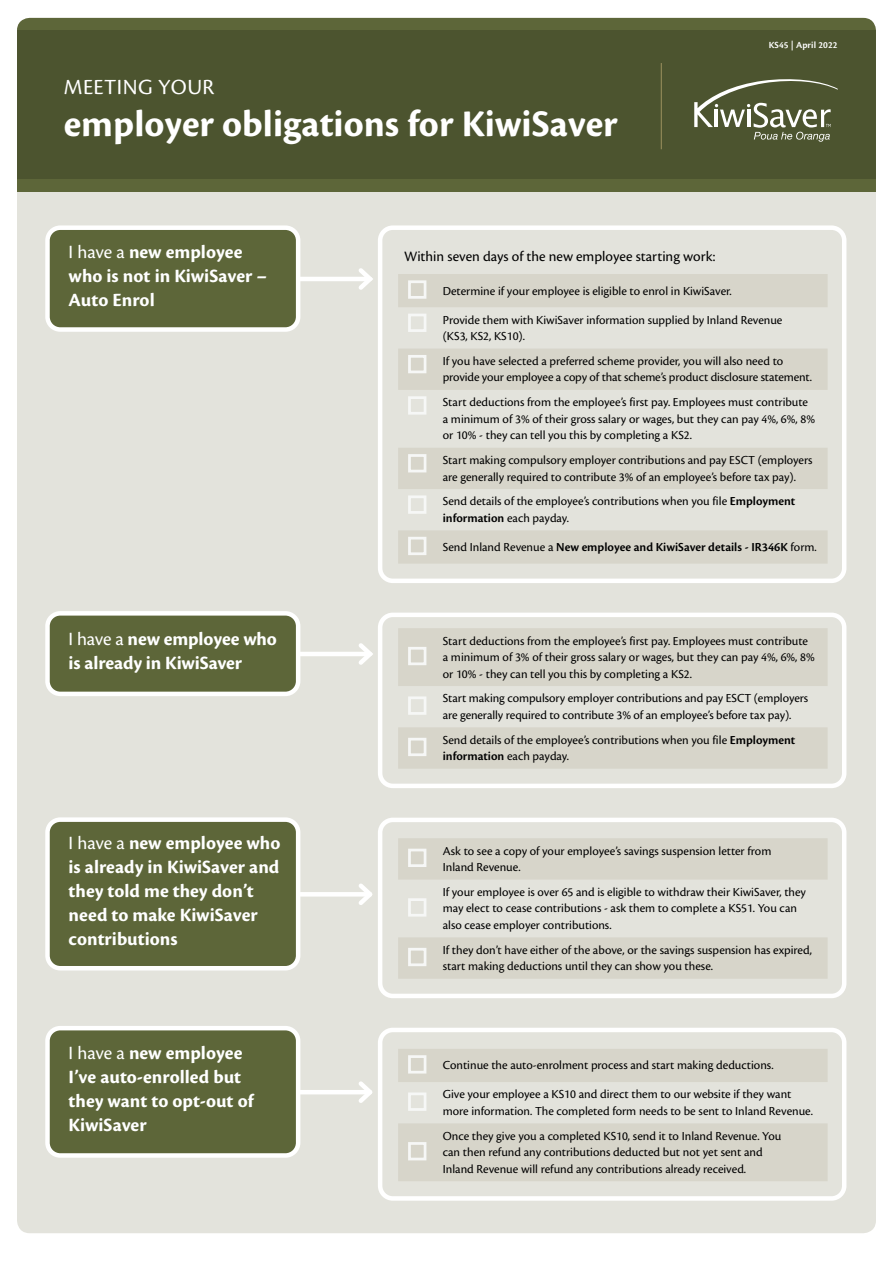
<style>
.page{position:relative;width:893px;height:1263px;background:#fff}
.page>*{position:absolute;margin:0;border:0;box-sizing:border-box;transform-origin:0 0}
.t1{font:700 39px "Cronos Pro";color:#fff}
.t2{font:22.5px "Cronos Pro";letter-spacing:.02em;color:#fff}
.t3{font:700 19.5px/24px "Cronos Pro";color:#fff}
.t4{font:15px "Cronos Pro";color:#000}
.t5{font:12.75px/16.5px "Cronos Pro";color:#000}
.t6{font:600 12.75px "Cronos Pro";color:#000}
.t7{font:600 9.75px "Cronos Pro";letter-spacing:.01em;color:#fff}
.s1{font-weight:400}
.s2{font-weight:600}
</style>
<div class="page">
<div style="left:17px;top:18px;width:859px;height:1215px;background:#e3e3dc;border-radius:13px"></div>
<div style="left:17px;top:18px;width:859px;height:173px;background:#5d6639"></div>
<div style="left:17px;top:30px;width:859px;height:149px;background:#4c542f"></div>
<svg style="left:694px;top:79px;width:144px;height:63px"></svg>
<hr style="left:661px;top:63px;width:1px;height:86px;background:#9c915f">
<div style="left:48px;top:228px;width:250px;height:101px;background:#5d6639;border-radius:13px"></div>
<div style="left:45px;top:225px;width:255px;height:107px;border:4px solid #fff;border-radius:13px"></div>
<hr style="left:299px;top:277px;width:71px;height:4px;background:#fff">
<svg style="left:359px;top:268px;width:14px;height:22px"></svg>
<div style="left:378px;top:225px;width:468px;height:358px;border:4px solid #fff;border-radius:13px"></div>
<div style="left:378px;top:613px;width:468px;height:175px;border:4px solid #fff;border-radius:13px"></div>
<div style="left:378px;top:818px;width:468px;height:180px;border:4px solid #fff;border-radius:13px"></div>
<div style="left:378px;top:1028px;width:468px;height:173px;border:4px solid #fff;border-radius:13px"></div>
<div style="left:48px;top:613px;width:250px;height:81px;background:#5d6639;border-radius:13px"></div>
<div style="left:45px;top:611px;width:255px;height:85px;border:4px solid #fff;border-radius:13px"></div>
<hr style="left:299px;top:652px;width:71px;height:4px;background:#fff">
<svg style="left:359px;top:643px;width:14px;height:22px"></svg>
<div style="left:48px;top:820px;width:250px;height:148px;background:#5d6639;border-radius:13px"></div>
<div style="left:45px;top:817px;width:255px;height:153px;border:4px solid #fff;border-radius:13px"></div>
<hr style="left:299px;top:892px;width:71px;height:4px;background:#fff">
<svg style="left:354px;top:883px;width:19px;height:22px"></svg>
<div style="left:48px;top:1028px;width:250px;height:127px;background:#5d6639;border-radius:13px"></div>
<div style="left:45px;top:1026px;width:255px;height:132px;border:4px solid #fff;border-radius:13px"></div>
<hr style="left:299px;top:1090px;width:71px;height:4px;background:#fff">
<svg style="left:354px;top:1081px;width:19px;height:22px"></svg>
<svg style="left:398px;top:274px;width:430px;height:290px;fill:#d8d6cb"></svg>
<div style="left:408px;top:280px;width:18px;height:19px;border:3px solid #f6f7f6"></div>
<div style="left:408px;top:314px;width:18px;height:18px;border:3px solid #f6f7f6"></div>
<div style="left:408px;top:355px;width:18px;height:18px;border:3px solid #f6f7f6"></div>
<div style="left:408px;top:396px;width:18px;height:19px;border:3px solid #f6f7f6"></div>
<div style="left:408px;top:454px;width:18px;height:18px;border:3px solid #f6f7f6"></div>
<div style="left:408px;top:495px;width:18px;height:19px;border:3px solid #f6f7f6"></div>
<div style="left:408px;top:537px;width:18px;height:18px;border:3px solid #f6f7f6"></div>
<svg style="left:398px;top:628px;width:430px;height:141px;fill:#d7d5ca"></svg>
<div style="left:408px;top:647px;width:18px;height:18px;border:3px solid #f6f7f6"></div>
<div style="left:408px;top:696px;width:18px;height:19px;border:3px solid #f6f7f6"></div>
<div style="left:408px;top:738px;width:18px;height:18px;border:3px solid #f6f7f6"></div>
<svg style="left:398px;top:838px;width:430px;height:141px;fill:#d7d5ca"></svg>
<div style="left:408px;top:849px;width:18px;height:18px;border:3px solid #f6f7f6"></div>
<div style="left:408px;top:898px;width:18px;height:18px;border:3px solid #f6f7f6"></div>
<div style="left:408px;top:948px;width:18px;height:18px;border:3px solid #f6f7f6"></div>
<svg style="left:398px;top:1049px;width:430px;height:132px;fill:#d7d5ca"></svg>
<div style="left:408px;top:1055px;width:18px;height:18px;border:3px solid #f6f7f6"></div>
<div style="left:408px;top:1092px;width:18px;height:19px;border:3px solid #f6f7f6"></div>
<div style="left:408px;top:1142px;width:18px;height:18px;border:3px solid #f6f7f6"></div>
<h2 class="t2" style="left:64px;top:74px;width:152px">MEETING YOUR</h2>
<h1 class="t1" style="left:64px;top:101px;width:555px">employer obligations for KiwiSaver</h1>
<p class="t7" style="left:769px;top:39px;width:70px">KS45 | April 2022</p>
<h3 class="t3" style="left:69px;top:240px;width:200px"><span class="s1">I have a</span> new employee who is not in KiwiSaver –<br>Auto Enrol</h3>
<p class="t4" style="left:404px;top:248px;width:313px">Within seven days of the new employee starting work:</p>
<p class="t5" style="left:443px;top:282px;width:290px">Determine if your employee is eligible to enrol in KiwiSaver.</p>
<p class="t5" style="left:443px;top:311px;width:341px">Provide them with KiwiSaver information supplied by Inland Revenue (KS3, KS2, KS10).</p>
<p class="t5" style="left:443px;top:353px;width:371px">If you have selected a preferred scheme provider, you will also need to provide your employee a copy of that scheme’s product disclosure statement.</p>
<p class="t5" style="left:443px;top:394px;width:374px">Start deductions from the employee’s first pay. Employees must contribute a minimum of 3% of their gross salary or wages, but they can pay 4%, 6%, 8% or 10% - they can tell you this by completing a KS2.</p>
<p class="t5" style="left:443px;top:452px;width:371px">Start making compulsory employer contributions and pay ESCT (employers are generally required to contribute 3% of an employee’s before tax pay).</p>
<p class="t5" style="left:443px;top:493px;width:354px">Send details of the employee’s contributions when you file <span class="s2">Employment information</span> each payday.</p>
<p class="t6" style="left:443px;top:540px;width:376px"><span class="s1">Send Inland Revenue a</span> New employee and KiwiSaver details - IR346K <span class="s1">form.</span></p>
<h3 class="t3" style="left:69px;top:627px;width:210px"><span class="s1">I have a</span> new employee who is already in KiwiSaver</h3>
<p class="t5" style="left:443px;top:632px;width:373px">Start deductions from the employee’s first pay. Employees must contribute a minimum of 3% of their gross salary or wages, but they can pay 4%, 6%, 8% or 10% - they can tell you this by completing a KS2.</p>
<p class="t5" style="left:443px;top:690px;width:367px">Start making compulsory employer contributions and pay ESCT (employers are generally required to contribute 3% of an employee’s before tax pay).</p>
<p class="t5" style="left:443px;top:731px;width:354px">Send details of the employee’s contributions when you file <span class="s2">Employment information</span> each payday.</p>
<h3 class="t3" style="left:69px;top:831px;width:213px"><span class="s1">I have a</span> new employee who is already in KiwiSaver and they told me they don’t need to make KiwiSaver contributions</h3>
<p class="t5" style="left:443px;top:842px;width:330px">Ask to see a copy of your employee’s savings suspension letter from<br>Inland Revenue.</p>
<p class="t5" style="left:443px;top:884px;width:365px">If your employee is over 65 and is eligible to withdraw their KiwiSaver, they may elect to cease contributions - ask them to complete a KS51. You can also cease employer contributions.</p>
<p class="t5" style="left:443px;top:941px;width:371px">If they don’t have either of the above, or the savings suspension has expired, start making deductions until they can show you these.</p>
<h3 class="t3" style="left:69px;top:1041px;width:186px"><span class="s1">I have a</span> new employee<br>I’ve auto-enrolled but they want to opt-out of<br>KiwiSaver</h3>
<p class="t5" style="left:443px;top:1057px;width:332px">Continue the auto-enrolment process and start making deductions.</p>
<p class="t5" style="left:443px;top:1086px;width:372px">Give your employee a KS10 and direct them to our website if they want more information. The completed form needs to be sent to Inland Revenue.</p>
<p class="t5" style="left:443px;top:1127px;width:340px">Once they give you a completed KS10, send it to Inland Revenue. You can then refund any contributions deducted but not yet sent and<br>Inland Revenue will refund any contributions already received.</p>
</div>
